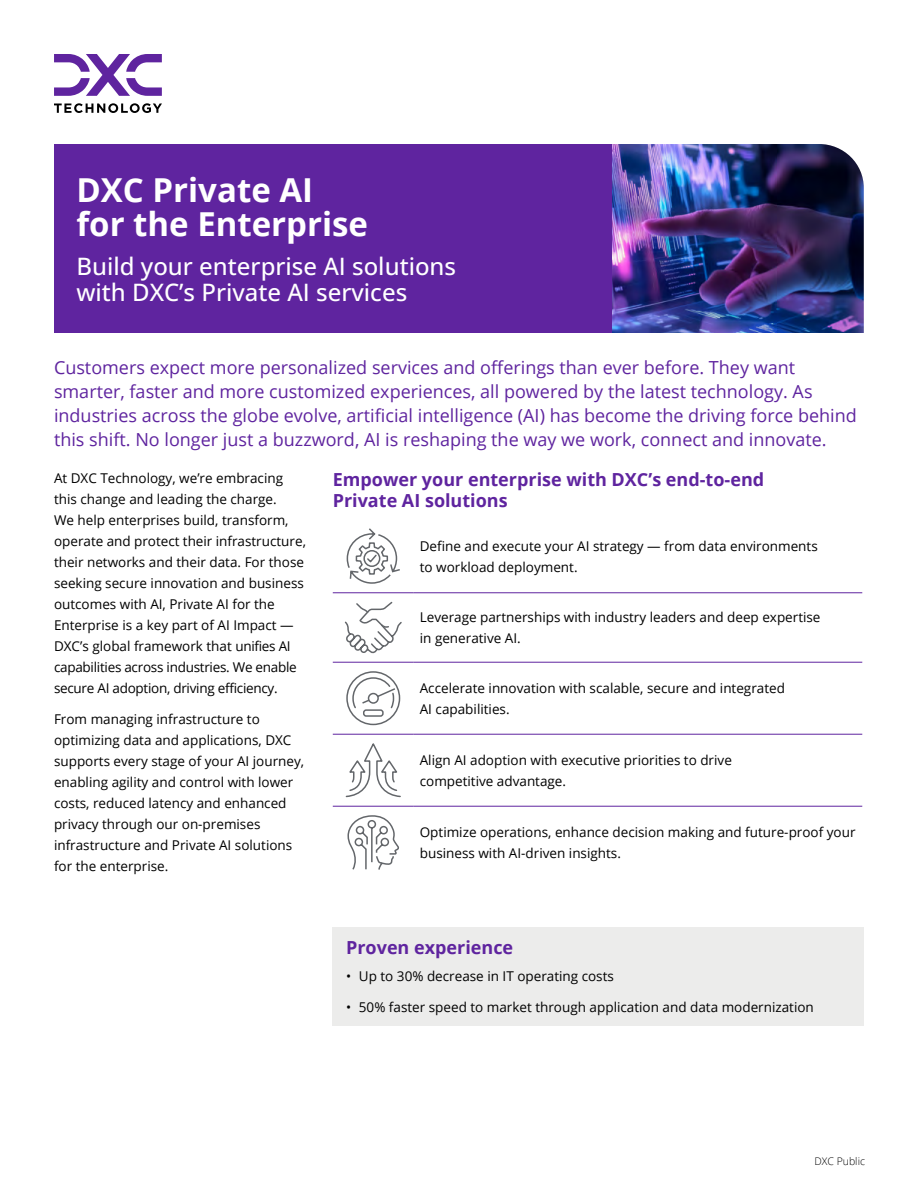
<style>
.page{position:relative;width:918px;height:1188px;background:#fff}
.page>*{position:absolute;margin:0;border:0;box-sizing:border-box;transform-origin:0 0}
.t1{font:700 33px/34.5px "Open Sans";color:#fff}
.t2{font:500 24px/25.5px "Open Sans";color:#fff}
.t3{font:18px/24px "Open Sans";color:#5f249f}
.t4{font:700 18px/21px "Open Sans";color:#5f249f}
.t5{font:13.5px/21px "Open Sans";color:#000}
.t6{font:300 10.5px "Open Sans";color:#000}
</style>
<div class="page">
<svg style="left:54px;top:103px;width:108px;height:10px"></svg>
<svg style="left:54px;top:54px;width:108px;height:42px"></svg>
<img style="left:612px;top:144px;width:252px;height:189px">
<div style="left:54px;top:144px;width:558px;height:189px;background:#5f249f"></div>
<div style="left:333px;top:927px;width:531px;height:99px;background:#ececeb"></div>
<hr style="left:333px;top:592px;width:81px;height:1px;background:#5f249f">
<hr style="left:414px;top:592px;width:448px;height:1px;background:#5f249f">
<hr style="left:333px;top:662px;width:81px;height:1px;background:#5f249f">
<hr style="left:414px;top:662px;width:448px;height:1px;background:#5f249f">
<hr style="left:333px;top:734px;width:81px;height:1px;background:#5f249f">
<hr style="left:414px;top:734px;width:448px;height:1px;background:#5f249f">
<hr style="left:333px;top:806px;width:81px;height:1px;background:#5f249f">
<hr style="left:414px;top:806px;width:448px;height:1px;background:#5f249f">
<svg style="left:346px;top:528px;width:54px;height:56px"></svg>
<svg style="left:344px;top:601px;width:58px;height:53px"></svg>
<svg style="left:351px;top:676px;width:46px;height:42px"></svg>
<div style="left:346px;top:671px;width:54px;height:54px;border:2px solid #63666a;border-radius:50%"></div>
<svg style="left:345px;top:743px;width:57px;height:127px"></svg>
<h1 class="t1" style="left:76px;top:172px;width:293px">DXC Private AI for the Enterprise</h1>
<h2 class="t2" style="left:76px;top:253px;width:381px">Build your enterprise AI solutions with DXC’s Private AI services</h2>
<p class="t3" style="left:54px;top:355px;width:804px">Customers expect more personalized services and offerings than ever before. They want smarter, faster and more customized experiences, all powered by the latest technology. As industries across the globe evolve, artificial intelligence (AI) has become the driving force behind this shift. No longer just a buzzword, AI is reshaping the way we work, connect and innovate.</p>
<p class="t5" style="left:54px;top:467px;width:253px">At DXC Technology, we’re embracing this change and leading the charge.<br>We help enterprises build, transform, operate and protect their infrastructure, their networks and their data. For those seeking secure innovation and business outcomes with AI, Private AI for the Enterprise is a key part of AI Impact — DXC’s global framework that unifies AI capabilities across industries. We enable secure AI adoption, driving efficiency.</p>
<p class="t5" style="left:54px;top:708px;width:252px">From managing infrastructure to optimizing data and applications, DXC supports every stage of your AI journey, enabling agility and control with lower costs, reduced latency and enhanced privacy through our on-premises infrastructure and Private AI solutions for the enterprise.</p>
<h3 class="t4" style="left:333px;top:469px;width:433px">Empower your enterprise with DXC’s end-to-end<br>Private AI solutions</h3>
<p class="t5" style="left:420px;top:535px;width:399px">Define and execute your AI strategy — from data environments to workload deployment.</p>
<p class="t5" style="left:420px;top:606px;width:402px">Leverage partnerships with industry leaders and deep expertise in generative AI.</p>
<p class="t5" style="left:420px;top:677px;width:367px">Accelerate innovation with scalable, secure and integrated<br>AI capabilities.</p>
<p class="t5" style="left:420px;top:749px;width:314px">Align AI adoption with executive priorities to drive competitive advantage.</p>
<p class="t5" style="left:420px;top:821px;width:437px">Optimize operations, enhance decision making and future-proof your business with AI-driven insights.</p>
<h3 class="t4" style="left:346px;top:937px;width:169px">Proven experience</h3>
<p class="t5" style="left:346px;top:966px;width:269px">• Up to 30% decrease in IT operating costs</p>
<p class="t5" style="left:346px;top:996px;width:469px">• 50% faster speed to market through application and data modernization</p>
<p class="t6" style="left:814px;top:1154px;width:52px">DXC Public</p>
</div>
